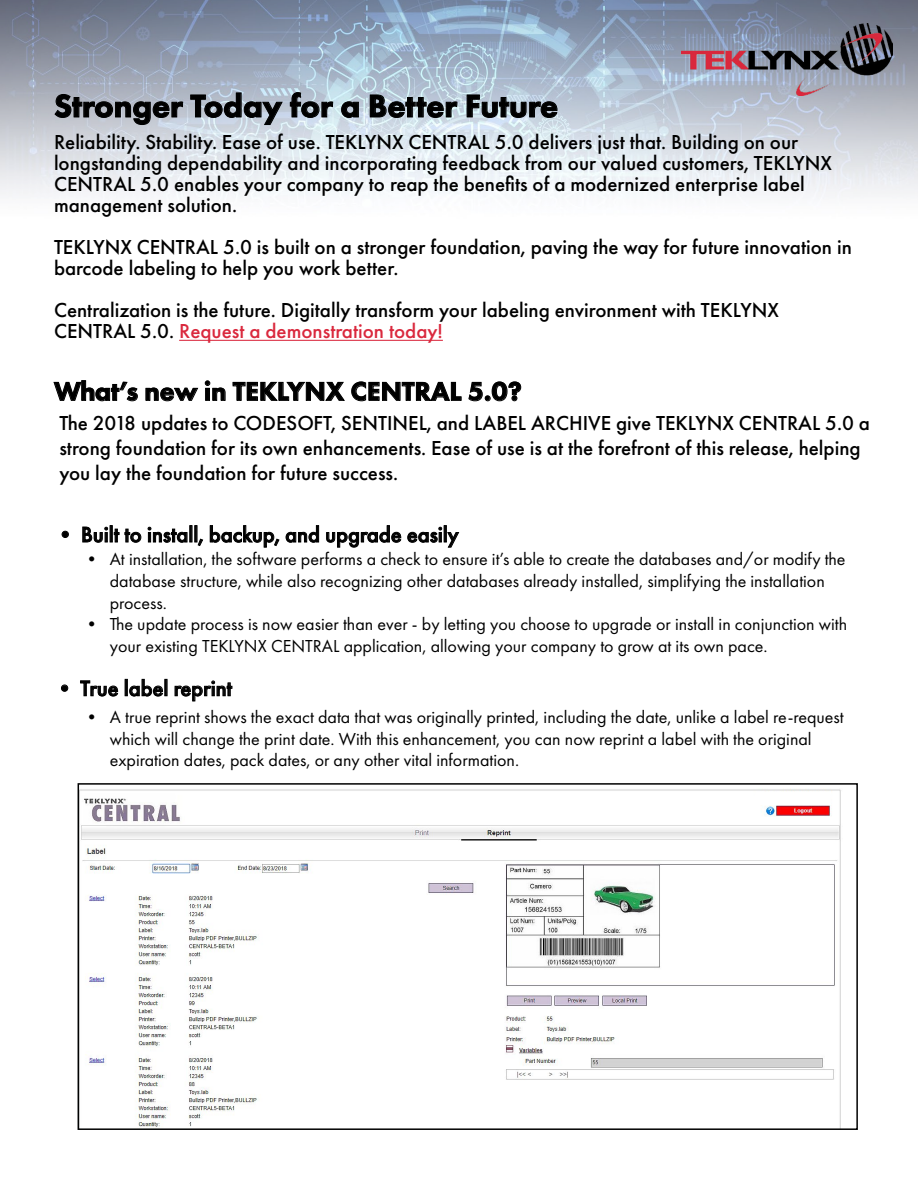
<style>
.page{position:relative;width:918px;height:1188px;background:#fff}
.page>*{position:absolute;margin:0;border:0;box-sizing:border-box;transform-origin:0 0}
.t1{font:800 33px "Futura PT";color:#000}
.t2{font:800 27px "Futura PT";color:#000}
.t3{font:500 22.5px "Futura PT";color:#000}
.t4{font:500 21px/21px "Futura PT";color:#000}
.t5{font:18px/21.6px "Futura PT";color:#000}
.s1{color:#da283d}
</style>
<div class="page">
<img style="left:0;top:0;width:918px;height:199px">
<hr style="left:179px;top:340px;width:264px;height:1px;background:#da283d">
<svg style="left:53px;top:380px;width:85px;height:22px"></svg>
<svg style="left:145px;top:387px;width:53px;height:15px"></svg>
<svg style="left:205px;top:380px;width:21px;height:21px"></svg>
<svg style="left:232px;top:382px;width:113px;height:19px"></svg>
<svg style="left:351px;top:381px;width:111px;height:21px"></svg>
<svg style="left:468px;top:381px;width:53px;height:21px"></svg>
<div style="left:62px;top:531px;width:6px;height:7px;border:1px solid #000;border-radius:50%"></div>
<svg style="left:82px;top:526px;width:60px;height:17px"></svg>
<svg style="left:148px;top:526px;width:55px;height:20px"></svg>
<svg style="left:210px;top:525px;width:109px;height:23px"></svg>
<svg style="left:326px;top:525px;width:133px;height:23px"></svg>
<svg style="left:54px;top:94px;width:129px;height:31px;background:#9da2ab"></svg>
<svg style="left:190px;top:92px;width:93px;height:33px;background:#a5aeba"></svg>
<svg style="left:290px;top:92px;width:43px;height:26px"></svg>
<svg style="left:341px;top:101px;width:18px;height:17px"></svg>
<svg style="left:370px;top:94px;width:88px;height:24px;background:#9ba7b1"></svg>
<svg style="left:466px;top:94px;width:92px;height:24px;background:#9eaab5"></svg>
<div style="left:61px;top:685px;width:7px;height:6px;border:1px solid #000;border-radius:50%"></div>
<svg style="left:80px;top:680px;width:38px;height:17px"></svg>
<svg style="left:125px;top:679px;width:42px;height:18px"></svg>
<svg style="left:174px;top:681px;width:59px;height:21px"></svg>
<img style="left:81px;top:788px;width:760px;height:339px">
<div style="left:78px;top:783px;width:780px;height:347px;border:2px solid #000101"></div>
<img style="left:681px;top:23px;width:212px;height:72px">
<div style="left:756px;top:792px;width:76px;height:13px;background:#fff"></div>
<h1 class="t1" style="left:54px;top:85px;width:506px">Stronger Today for a Better Future</h1>
<p class="t4" style="left:54px;top:132px;width:779px">Reliability. Stability. Ease of use. TEKLYNX CENTRAL 5.0 delivers just that. Building on our longstanding dependability and incorporating feedback from our valued customers, TEKLYNX CENTRAL 5.0 enables your company to reap the benefits of a modernized enterprise label management solution.</p>
<p class="t4" style="left:54px;top:237px;width:799px">TEKLYNX CENTRAL 5.0 is built on a stronger foundation, paving the way for future innovation in barcode labeling to help you work better.</p>
<p class="t4" style="left:54px;top:300px;width:726px">Centralization is the future. Digitally transform your labeling environment with TEKLYNX<br>CENTRAL 5.0. <span class="s1">Request a demonstration today!</span></p>
<p class="t2" style="left:54px;top:375px;width:469px">What’s new in TEKLYNX CENTRAL 5.0?</p>
<p class="t4" style="left:59px;top:410px;width:812px;line-height:25.2px">The 2018 updates to CODESOFT, SENTINEL, and LABEL ARCHIVE give TEKLYNX CENTRAL 5.0 a strong foundation for its own enhancements. Ease of use is at the forefront of this release, helping you lay the foundation for future success.</p>
<p class="t3" style="left:54px;top:521px;width:406px">• Built to install, backup, and upgrade easily</p>
<p class="t5" style="left:110px;top:549px;width:737px;text-indent:-27px">• At installation, the software performs a check to ensure it’s able to create the databases and/or modify the database structure, while also recognizing other databases already installed, simplifying the installation process.</p>
<p class="t5" style="left:110px;top:613px;width:739px;text-indent:-27px">• The update process is now easier than ever - by letting you choose to upgrade or install in conjunction with your existing TEKLYNX CENTRAL application, allowing your company to grow at its own pace.</p>
<p class="t3" style="left:53px;top:675px;width:180px">• True label reprint</p>
<p class="t5" style="left:110px;top:706px;width:735px;text-indent:-27px">• A true reprint shows the exact data that was originally printed, including the date, unlike a label re-request which will change the print date. With this enhancement, you can now reprint a label with the original expiration dates, pack dates, or any other vital information.</p>
</div>
